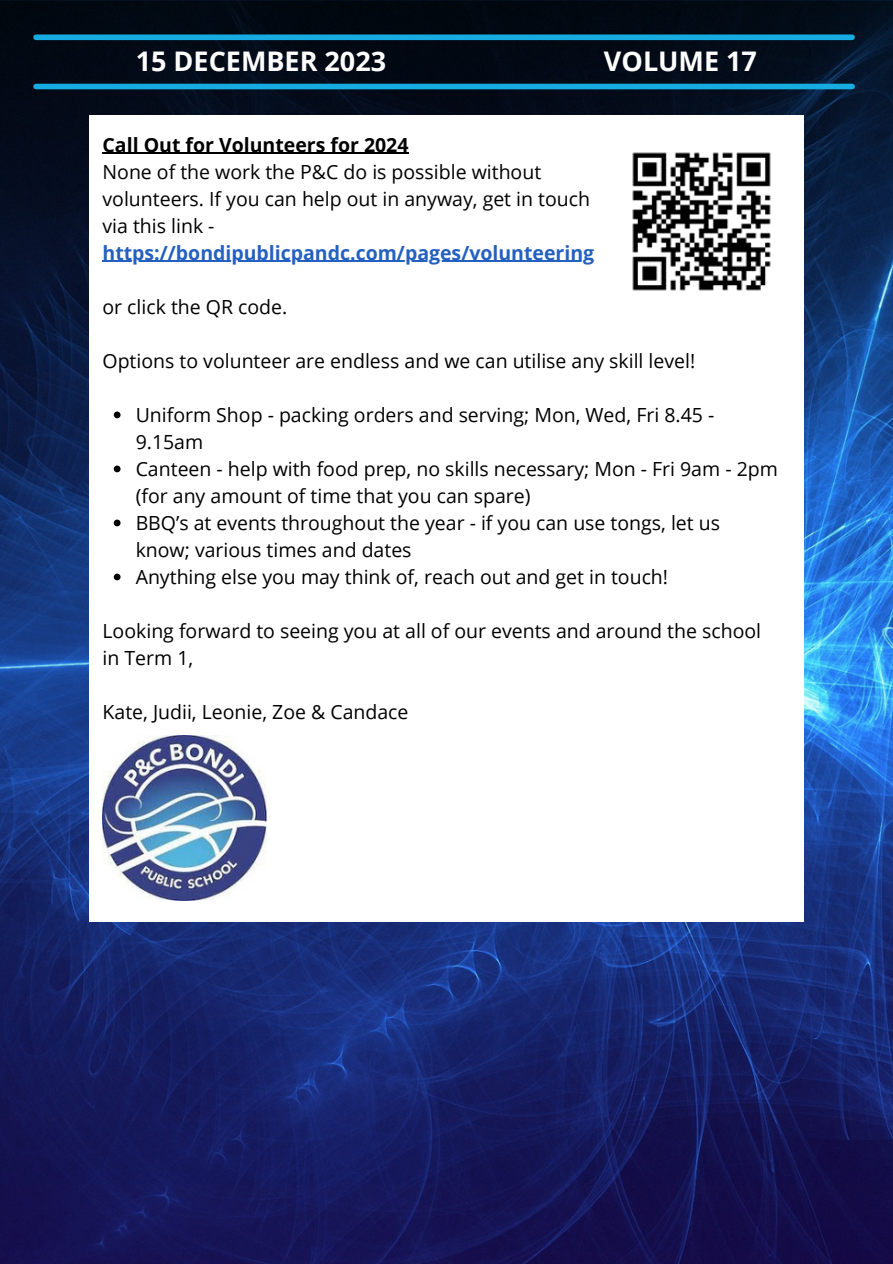
<style>
.page{position:relative;width:893px;height:1264px;background:#fff}
.page>*{position:absolute;margin:0;border:0;box-sizing:border-box;transform-origin:0 0}
.t1{font:700 27px "Open Sans";color:#fff}
.t2{font:19.5px/27px "Open Sans";color:#000}
.t3{font:700 19.5px "Open Sans";color:#2460bf}
.t4{font:700 19.5px "Open Sans";color:#000}
</style>
<div class="page">
<img style="left:0;top:0;width:892px;height:1263px">
<div style="left:36px;top:84px;width:816px;height:5px;background:#16ace2"></div>
<div style="left:36px;top:34px;width:816px;height:6px;background:#16ace2"></div>
<div style="left:89px;top:116px;width:714px;height:805px;background:#fff"></div>
<hr style="left:102px;top:153px;width:306px;height:1px;background:#000">
<hr style="left:102px;top:261px;width:492px;height:1px;background:#2460bf">
<svg style="left:114px;top:411px;width:6px;height:7px"></svg>
<svg style="left:114px;top:465px;width:6px;height:7px"></svg>
<svg style="left:114px;top:519px;width:6px;height:7px"></svg>
<svg style="left:114px;top:573px;width:6px;height:7px"></svg>
<img style="left:102px;top:736px;width:165px;height:164px">
<img style="left:632px;top:152px;width:139px;height:139px">
<h1 class="t1" style="left:136px;top:43px;width:252px">15 DECEMBER 2023</h1>
<h1 class="t1" style="left:604px;top:43px;width:154px">VOLUME 17</h1>
<p class="t4" style="left:102px;top:131px;width:307px">Call Out for Volunteers for 2024</p>
<p class="t2" style="left:102px;top:157px;width:489px">None of the work the P&amp;C do is possible without volunteers. If you can help out in anyway, get in touch via this link -</p>
<p class="t3" style="left:102px;top:239px;width:493px">https://bondipublicpandc.com/pages/volunteering</p>
<p class="t2" style="left:102px;top:292px;width:186px">or click the QR code.</p>
<p class="t2" style="left:102px;top:346px;width:594px">Options to volunteer are endless and we can utilise any skill level!</p>
<p class="t2" style="left:136px;top:400px;width:643px">Uniform Shop - packing orders and serving; Mon, Wed, Fri 8.45 - 9.15am<br>Canteen - help with food prep, no skills necessary; Mon - Fri 9am - 2pm (for any amount of time that you can spare)<br>BBQ’s at events throughout the year - if you can use tongs, let us know; various times and dates<br>Anything else you may think of, reach out and get in touch!</p>
<p class="t2" style="left:102px;top:616px;width:660px">Looking forward to seeing you at all of our events and around the school in Term 1,</p>
<p class="t2" style="left:102px;top:697px;width:307px">Kate, Judii, Leonie, Zoe &amp; Candace</p>
</div>
